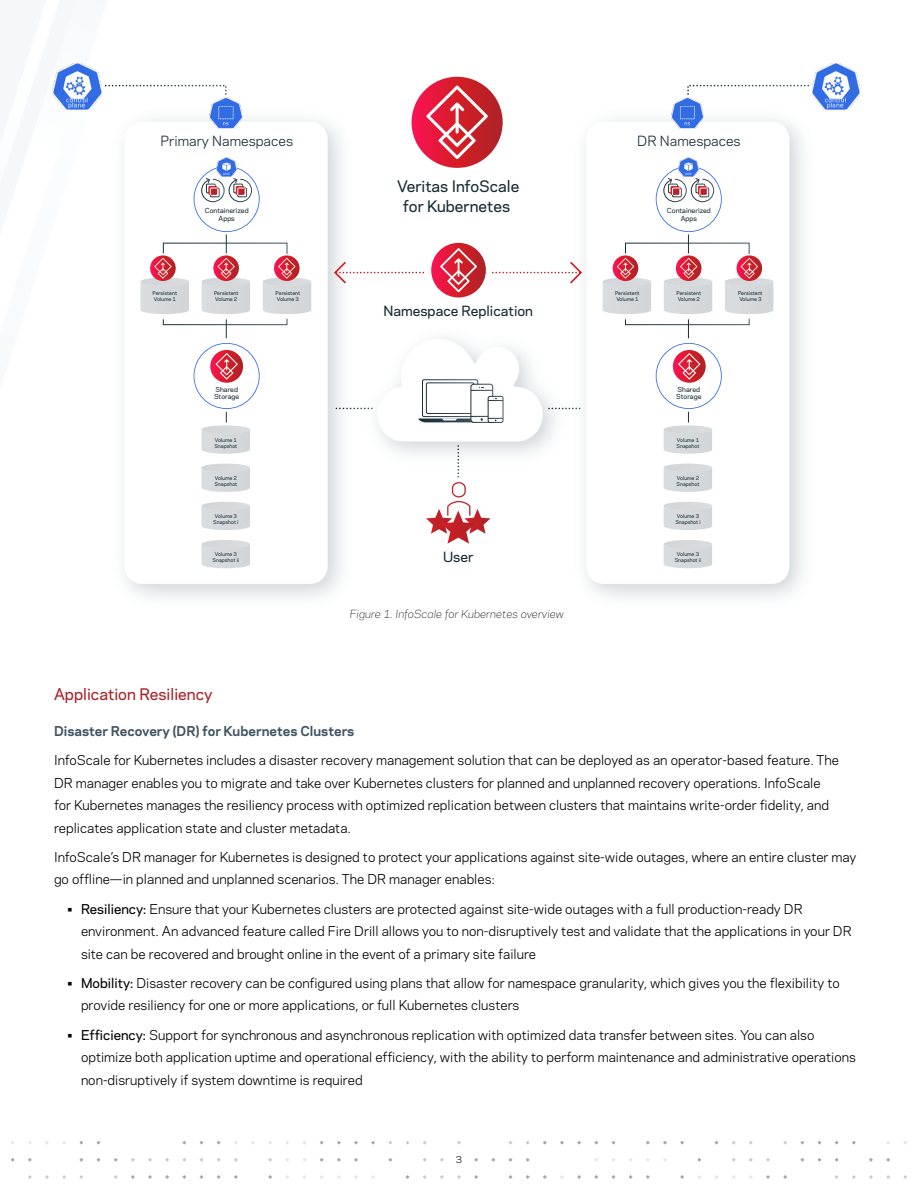
<style>
.page{position:relative;width:918px;height:1188px;background:#fff}
.page>*{position:absolute;margin:0;border:0;box-sizing:border-box;transform-origin:0 0}
.Paragraph_Title{font:500 15px "Polaris";color:#ab2328}
.t1{font:500 14.85px/19.8px "Polaris";color:#182c35;text-align:center}
.t2{font:13.2px "Polaris";color:#182c35}
.t3{font:500 13.2px "Polaris";color:#182c35}
.Bullets{font:12.75px/22.5px "Polaris";color:#000}
.Paragraph_Subtitle{font:700 12.75px "Polaris";color:#425563}
.t4{font:italic 300 10.5px "Polaris";color:#000}
.t5{font:9px "Polaris";color:#000}
.t6{font:500 6.45px/7.8px "Polaris";color:#182c35;text-align:center}
.t7{font:500 4.95px/6px "Polaris";color:#182c35}
.s1{font-weight:500}
</style>
<div class="page">
<svg style="left:783px;top:1175px;width:4px;height:4px"></svg>
<svg style="left:766px;top:1158px;width:4px;height:4px"></svg>
<svg style="left:766px;top:1175px;width:4px;height:4px"></svg>
<svg style="left:749px;top:1158px;width:4px;height:4px"></svg>
<svg style="left:714px;top:1141px;width:5px;height:4px"></svg>
<svg style="left:697px;top:1158px;width:4px;height:4px"></svg>
<svg style="left:680px;top:1141px;width:4px;height:4px"></svg>
<svg style="left:680px;top:1175px;width:4px;height:4px"></svg>
<svg style="left:663px;top:1141px;width:4px;height:4px"></svg>
<svg style="left:646px;top:1141px;width:4px;height:4px"></svg>
<svg style="left:646px;top:1175px;width:4px;height:4px"></svg>
<svg style="left:629px;top:1175px;width:4px;height:4px"></svg>
<svg style="left:611px;top:1141px;width:5px;height:4px"></svg>
<svg style="left:611px;top:1175px;width:5px;height:4px"></svg>
<svg style="left:594px;top:1175px;width:4px;height:4px"></svg>
<svg style="left:577px;top:1141px;width:4px;height:4px"></svg>
<svg style="left:577px;top:1175px;width:4px;height:4px"></svg>
<svg style="left:560px;top:1141px;width:4px;height:4px"></svg>
<svg style="left:560px;top:1175px;width:4px;height:4px"></svg>
<svg style="left:543px;top:1141px;width:4px;height:4px"></svg>
<svg style="left:543px;top:1175px;width:4px;height:4px"></svg>
<svg style="left:526px;top:1158px;width:4px;height:4px"></svg>
<svg style="left:526px;top:1175px;width:4px;height:4px"></svg>
<svg style="left:508px;top:1141px;width:5px;height:4px"></svg>
<svg style="left:508px;top:1158px;width:5px;height:4px"></svg>
<svg style="left:508px;top:1175px;width:5px;height:4px"></svg>
<svg style="left:491px;top:1158px;width:4px;height:4px"></svg>
<svg style="left:474px;top:1158px;width:4px;height:4px"></svg>
<svg style="left:474px;top:1175px;width:4px;height:4px"></svg>
<svg style="left:457px;top:1141px;width:4px;height:4px"></svg>
<svg style="left:457px;top:1175px;width:4px;height:4px"></svg>
<svg style="left:440px;top:1158px;width:4px;height:4px"></svg>
<svg style="left:440px;top:1175px;width:4px;height:4px"></svg>
<svg style="left:423px;top:1175px;width:4px;height:4px"></svg>
<svg style="left:405px;top:1141px;width:5px;height:4px"></svg>
<svg style="left:405px;top:1175px;width:5px;height:4px"></svg>
<svg style="left:388px;top:1158px;width:4px;height:4px"></svg>
<svg style="left:371px;top:1141px;width:4px;height:4px"></svg>
<svg style="left:354px;top:1141px;width:4px;height:4px"></svg>
<svg style="left:354px;top:1158px;width:4px;height:4px"></svg>
<svg style="left:354px;top:1175px;width:4px;height:4px"></svg>
<svg style="left:337px;top:1141px;width:4px;height:4px"></svg>
<svg style="left:337px;top:1158px;width:4px;height:4px"></svg>
<svg style="left:320px;top:1158px;width:4px;height:4px"></svg>
<svg style="left:268px;top:1158px;width:4px;height:4px"></svg>
<svg style="left:268px;top:1175px;width:4px;height:4px"></svg>
<svg style="left:234px;top:1158px;width:4px;height:4px"></svg>
<svg style="left:234px;top:1175px;width:4px;height:4px"></svg>
<svg style="left:217px;top:1175px;width:4px;height:4px"></svg>
<svg style="left:199px;top:1141px;width:5px;height:4px"></svg>
<svg style="left:199px;top:1158px;width:5px;height:4px"></svg>
<svg style="left:199px;top:1175px;width:5px;height:4px"></svg>
<svg style="left:182px;top:1175px;width:4px;height:4px"></svg>
<svg style="left:165px;top:1158px;width:4px;height:4px"></svg>
<svg style="left:165px;top:1175px;width:4px;height:4px"></svg>
<svg style="left:148px;top:1158px;width:4px;height:4px"></svg>
<svg style="left:148px;top:1175px;width:4px;height:4px"></svg>
<svg style="left:131px;top:1158px;width:4px;height:4px"></svg>
<svg style="left:131px;top:1175px;width:4px;height:4px"></svg>
<svg style="left:114px;top:1158px;width:4px;height:4px"></svg>
<svg style="left:114px;top:1175px;width:4px;height:4px"></svg>
<svg style="left:96px;top:1141px;width:5px;height:4px"></svg>
<svg style="left:96px;top:1158px;width:5px;height:4px"></svg>
<svg style="left:79px;top:1158px;width:4px;height:4px"></svg>
<svg style="left:79px;top:1175px;width:4px;height:4px"></svg>
<svg style="left:62px;top:1175px;width:4px;height:4px"></svg>
<svg style="left:45px;top:1175px;width:4px;height:4px"></svg>
<svg style="left:28px;top:1158px;width:4px;height:4px"></svg>
<svg style="left:28px;top:1175px;width:4px;height:4px"></svg>
<svg style="left:11px;top:1158px;width:4px;height:4px"></svg>
<svg style="left:903px;top:1175px;width:4px;height:4px"></svg>
<svg style="left:886px;top:1158px;width:4px;height:4px"></svg>
<svg style="left:886px;top:1175px;width:4px;height:4px"></svg>
<svg style="left:869px;top:1158px;width:4px;height:4px"></svg>
<svg style="left:869px;top:1175px;width:4px;height:4px"></svg>
<svg style="left:852px;top:1141px;width:4px;height:4px"></svg>
<svg style="left:852px;top:1175px;width:4px;height:4px"></svg>
<svg style="left:835px;top:1158px;width:4px;height:4px"></svg>
<svg style="left:835px;top:1175px;width:4px;height:4px"></svg>
<svg style="left:817px;top:1141px;width:5px;height:4px"></svg>
<svg style="left:817px;top:1158px;width:5px;height:4px"></svg>
<svg style="left:800px;top:1158px;width:4px;height:4px"></svg>
<img style="left:576px;top:112px;width:227px;height:486px">
<div style="left:586px;top:122px;width:203px;height:462px;background:#fff;border-radius:17px"></div>
<img style="left:543px;top:394px;width:33px;height:52px">
<svg style="left:201px;top:464px;width:49px;height:28px"></svg>
<svg style="left:201px;top:502px;width:49px;height:28px"></svg>
<svg style="left:201px;top:540px;width:49px;height:28px"></svg>
<img style="left:812px;top:63px;width:49px;height:47px">
<img style="left:672px;top:98px;width:32px;height:31px">
<svg style="left:687px;top:84px;width:122px;height:11px"></svg>
<img style="left:679px;top:157px;width:20px;height:9px">
<svg style="left:664px;top:464px;width:48px;height:28px"></svg>
<svg style="left:664px;top:502px;width:48px;height:28px"></svg>
<svg style="left:664px;top:540px;width:48px;height:28px"></svg>
<svg style="left:333px;top:260px;width:91px;height:25px"></svg>
<svg style="left:492px;top:260px;width:91px;height:25px"></svg>
<svg style="left:549px;top:408px;width:32px;height:1px"></svg>
<svg style="left:336px;top:336px;width:207px;height:208px"></svg>
<svg style="left:412px;top:77px;width:91px;height:91px;background:#d42038"></svg>
<svg style="left:426px;top:85px;width:62px;height:74px;background:#dd4958"></svg>
<svg style="left:431px;top:243px;width:55px;height:55px"></svg>
<svg style="left:440px;top:248px;width:37px;height:44px;background:#dd4958"></svg>
<svg style="left:52px;top:62px;width:259px;height:392px"></svg>
<svg style="left:603px;top:166px;width:170px;height:288px"></svg>
<p class="t2" style="left:161px;top:131px;width:134px">Primary Namespaces</p>
<p class="t6" style="left:205px;top:207px;width:45px">Containerized<br>Apps</p>
<p class="t1" style="left:397px;top:176px;width:124px">Veritas InfoScale for Kubernetes</p>
<p class="t2" style="left:637px;top:131px;width:105px">DR Namespaces</p>
<p class="t6" style="left:667px;top:207px;width:45px">Containerized<br>Apps</p>
<p class="t7" style="left:153px;top:290px;width:26px">Persistent<br>Volume 1</p>
<p class="t7" style="left:214px;top:290px;width:26px">Persistent<br>Volume 2</p>
<p class="t7" style="left:276px;top:290px;width:26px">Persistent<br>Volume 3</p>
<p class="t7" style="left:615px;top:290px;width:26px">Persistent<br>Volume 1</p>
<p class="t7" style="left:677px;top:290px;width:26px">Persistent<br>Volume 2</p>
<p class="t7" style="left:738px;top:290px;width:26px">Persistent<br>Volume 3</p>
<p class="t6" style="left:214px;top:385px;width:27px;text-align:left">Shared<br>Storage</p>
<p class="t7" style="left:214px;top:436px;width:24px">Volume 1<br>Snapshot</p>
<p class="t7" style="left:214px;top:475px;width:24px">Volume 2<br>Snapshot</p>
<p class="t7" style="left:213px;top:513px;width:27px;text-align:center">Volume 3<br>Snapshot i</p>
<p class="t7" style="left:213px;top:551px;width:28px;text-align:center">Volume 3<br>Snapshot ii</p>
<p class="t3" style="left:383px;top:301px;width:151px">Namespace Replication</p>
<p class="t3" style="left:443px;top:547px;width:32px">User</p>
<p class="t4" style="left:350px;top:606px;width:216px">Figure 1. InfoScale for Kubernetes overview</p>
<p class="t6" style="left:676px;top:385px;width:27px;text-align:left">Shared<br>Storage</p>
<p class="t7" style="left:677px;top:436px;width:24px">Volume 1<br>Snapshot</p>
<p class="t7" style="left:677px;top:475px;width:24px">Volume 2<br>Snapshot</p>
<p class="t7" style="left:675px;top:513px;width:27px;text-align:center">Volume 3<br>Snapshot i</p>
<p class="t7" style="left:675px;top:551px;width:28px;text-align:center">Volume 3<br>Snapshot ii</p>
<p class="Paragraph_Title" style="left:54px;top:683px;width:160px">Application Resiliency</p>
<p class="Paragraph_Subtitle" style="left:54px;top:721px;width:302px">Disaster Recovery (DR) for Kubernetes Clusters</p>
<p class="Bullets" style="left:54px;top:748px;width:787px">InfoScale for Kubernetes includes a disaster recovery management solution that can be deployed as an operator-based feature. The DR manager enables you to migrate and take over Kubernetes clusters for planned and unplanned recovery operations. InfoScale for Kubernetes manages the resiliency process with optimized replication between clusters that maintains write-order fidelity, and replicates application state and cluster metadata.</p>
<p class="Bullets" style="left:54px;top:845px;width:804px">InfoScale’s DR manager for Kubernetes is designed to protect your applications against site-wide outages, where an entire cluster may go offline—in planned and unplanned scenarios. The DR manager enables:</p>
<p class="Bullets" style="left:81px;top:897px;width:772px;text-indent:-14px"><span class="s1">• Resiliency:</span> Ensure that your Kubernetes clusters are protected against site-wide outages with a full production-ready DR environment. An advanced feature called Fire Drill allows you to non-disruptively test and validate that the applications in your DR site can be recovered and brought online in the event of a primary site failure</p>
<p class="Bullets" style="left:81px;top:971px;width:760px;text-indent:-14px"><span class="s1">• Mobility:</span> Disaster recovery can be configured using plans that allow for namespace granularity, which gives you the flexibility to provide resiliency for one or more applications, or full Kubernetes clusters</p>
<p class="Bullets" style="left:81px;top:1023px;width:776px;text-indent:-14px"><span class="s1">• Efficiency:</span> Support for synchronous and asynchronous replication with optimized data transfer between sites. You can also optimize both application uptime and operational efficiency, with the ability to perform maintenance and administrative operations non-disruptively if system downtime is required</p>
<p class="t5" style="left:456px;top:1153px;width:8px">3</p>
</div>
